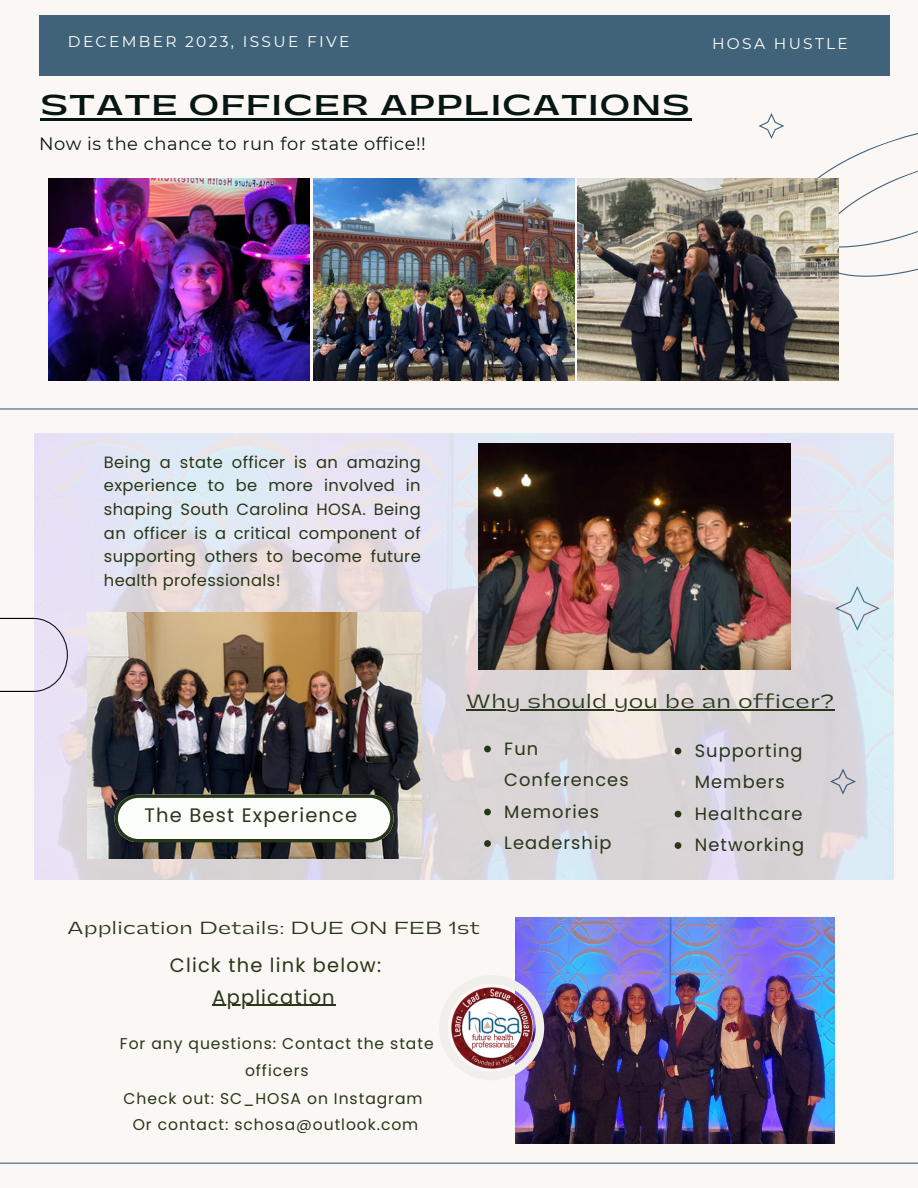
<style>
.page{position:relative;width:918px;height:1188px;background:#faf7f5}
.page>*{position:absolute;margin:0;border:0;box-sizing:border-box;transform-origin:0 0}
.t1{font:700 27px "Gatwick";letter-spacing:.07em;color:#051613}
.t2{font:19.5px "Poppins";letter-spacing:.06em;color:#283618}
.t3{font:18.3px "Gatwick";letter-spacing:.06em;color:#283618}
.t4{font:17.85px/31.5px "Poppins";letter-spacing:.06em;color:#283618}
.t5{font:17.85px "Montserrat";letter-spacing:.03em;color:#051613}
.t6{font:16.65px "Gatwick";letter-spacing:.06em;color:#283618}
.t7{font:16.35px/23.7px "Poppins";letter-spacing:.02em;color:#283618;text-align:justify}
.t8{font:15.6px/27px "Poppins";letter-spacing:.06em;color:#283618;text-align:center}
.t9{font:15.45px "Montserrat";letter-spacing:.15em;color:#fff}
</style>
<div class="page">
<div style="left:39px;top:15px;width:851px;height:60px;background:#416379"></div>
<hr style="left:41px;top:118px;width:651px;height:2px;background:#051613">
<svg style="left:0;top:618px;width:34px;height:74px"></svg>
<hr style="left:0;top:408px;width:918px;height:2px;background:#416379">
<svg style="left:758px;top:113px;width:160px;height:164px"></svg>
<img style="left:49px;top:179px;width:261px;height:201px">
<img style="left:313px;top:179px;width:261px;height:201px">
<img style="left:578px;top:179px;width:261px;height:201px">
<img style="left:34px;top:433px;width:860px;height:447px">
<img style="left:478px;top:443px;width:313px;height:226px">
<img style="left:87px;top:612px;width:334px;height:247px">
<svg style="left:115px;top:795px;width:278px;height:47px"></svg>
<hr style="left:467px;top:709px;width:368px;height:1px;background:#283618">
<svg style="left:484px;top:746px;width:7px;height:6px"></svg>
<svg style="left:484px;top:809px;width:7px;height:6px"></svg>
<svg style="left:484px;top:840px;width:7px;height:7px"></svg>
<svg style="left:675px;top:748px;width:6px;height:6px"></svg>
<svg style="left:675px;top:811px;width:6px;height:6px"></svg>
<svg style="left:675px;top:842px;width:6px;height:7px"></svg>
<img style="left:515px;top:918px;width:320px;height:226px">
<img style="left:451px;top:975px;width:93px;height:105px">
<hr style="left:213px;top:1005px;width:123px;height:1px;background:#283618">
<hr style="left:0;top:1163px;width:918px;height:1px;background:#416379">
<p class="t9" style="left:68px;top:32px;width:283px">DECEMBER 2023, ISSUE FIVE</p>
<p class="t9" style="left:712px;top:34px;width:137px">HOSA HUSTLE</p>
<p class="t1" style="left:41px;top:92px;width:651px">STATE OFFICER APPLICATIONS</p>
<p class="t5" style="left:39px;top:133px;width:388px">Now is the chance to run for state office!!</p>
<p class="t7" style="left:104px;top:450px;width:318px">Being a state officer is an amazing experience to be more involved in shaping South Carolina HOSA. Being an officer is a critical component of supporting others to become future health professionals!</p>
<p class="t2" style="left:144px;top:802px;width:215px">The Best Experience</p>
<p class="t3" style="left:467px;top:692px;width:369px">Why should you be an officer?</p>
<p class="t4" style="left:504px;top:733px;width:126px">Fun<br>Conferences</p>
<p class="t4" style="left:504px;top:796px;width:96px">Memories</p>
<p class="t4" style="left:504px;top:827px;width:109px">Leadership</p>
<p class="t4" style="left:695px;top:735px;width:109px">Supporting<br>Members</p>
<p class="t4" style="left:695px;top:798px;width:109px">Healthcare</p>
<p class="t4" style="left:695px;top:829px;width:111px">Networking</p>
<p class="t6" style="left:68px;top:920px;width:413px">Application Details: DUE ON FEB 1st</p>
<p class="t2" style="left:170px;top:951px;width:213px">Click the link below:</p>
<p class="t2" style="left:213px;top:983px;width:124px">Application</p>
<p class="t8" style="left:120px;top:1030px;width:315px">For any questions: Contact the state officers</p>
<p class="t8" style="left:124px;top:1085px;width:300px">Check out: SC_HOSA on Instagram</p>
<p class="t8" style="left:133px;top:1111px;width:287px">Or contact: schosa@outlook.com</p>
</div>
